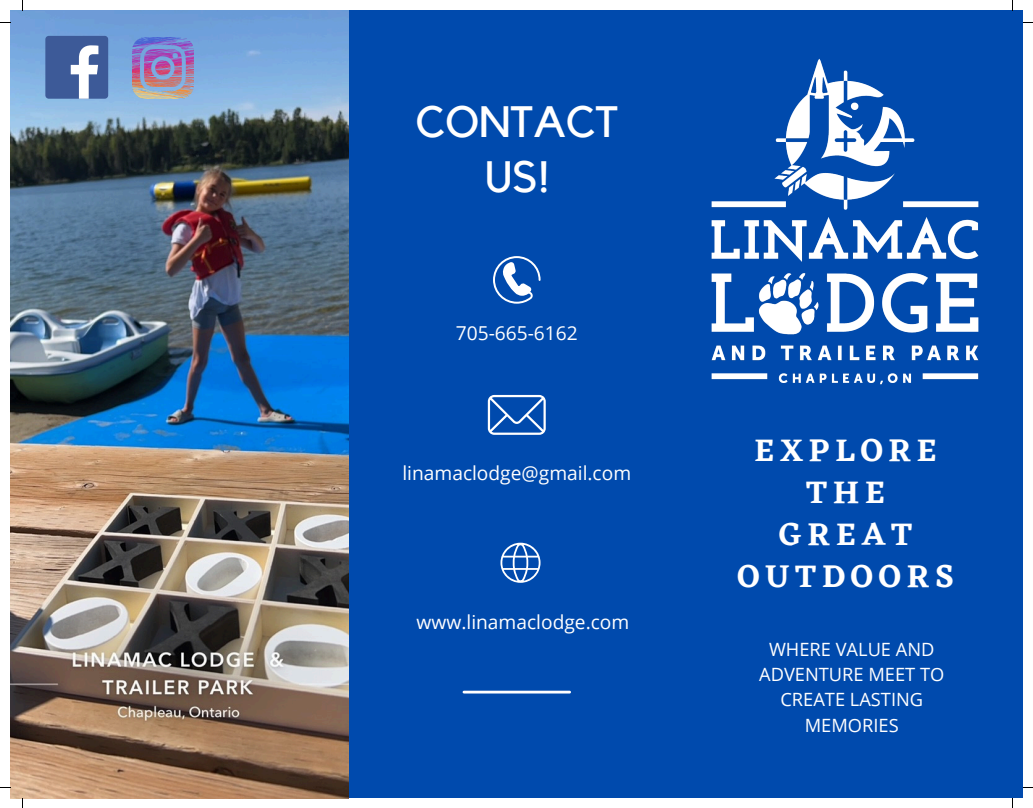
<style>
.page{position:relative;width:1033px;height:808px;background:#fff}
.page>*{position:absolute;margin:0;border:0;box-sizing:border-box;transform-origin:0 0}
.t1{font:43.75px/54.4px "Kollektif";color:#fff;text-align:center}
.t2{font:600 32.5px/42.2px "Eczar";letter-spacing:.18em;color:#fff;text-align:center}
.t3{font:19.12px "Open Sans";color:#fff}
.t4{font:18.25px/25.2px "Open Sans";color:#fff;text-align:center}
</style>
<div class="page">
<div style="left:10px;top:10px;width:1013px;height:788px;background:#004aad"></div>
<img style="left:10px;top:10px;width:338px;height:788px">
<svg style="left:493px;top:256px;width:47px;height:48px"></svg>
<svg style="left:488px;top:395px;width:58px;height:40px"></svg>
<svg style="left:500px;top:542px;width:40px;height:40px"></svg>
<hr style="left:464px;top:690px;width:105px;height:3px;background:#fff">
<img style="left:711px;top:10px;width:302px;height:375px">
<div style="left:45px;top:36px;width:63px;height:63px;background:#3d5a98;border-radius:3px"></div>
<svg style="left:71px;top:45px;width:27px;height:54px"></svg>
<img style="left:132px;top:38px;width:61px;height:61px">
<h1 class="t1" style="left:415px;top:97px;width:204px">CONTACT<br>US!</h1>
<p class="t3" style="left:456px;top:319px;width:123px">705-665-6162</p>
<p class="t3" style="left:402px;top:460px;width:230px">linamaclodge@gmail.com</p>
<p class="t3" style="left:416px;top:608px;width:214px">www.linamaclodge.com</p>
<p class="t2" style="left:737px;top:428px;width:218px">EXPLORE<br>THE<br>GREAT<br>OUTDOORS</p>
<p class="t4" style="left:759px;top:636px;width:187px">WHERE VALUE AND<br>ADVENTURE MEET TO<br>CREATE LASTING<br>MEMORIES</p>
</div>
